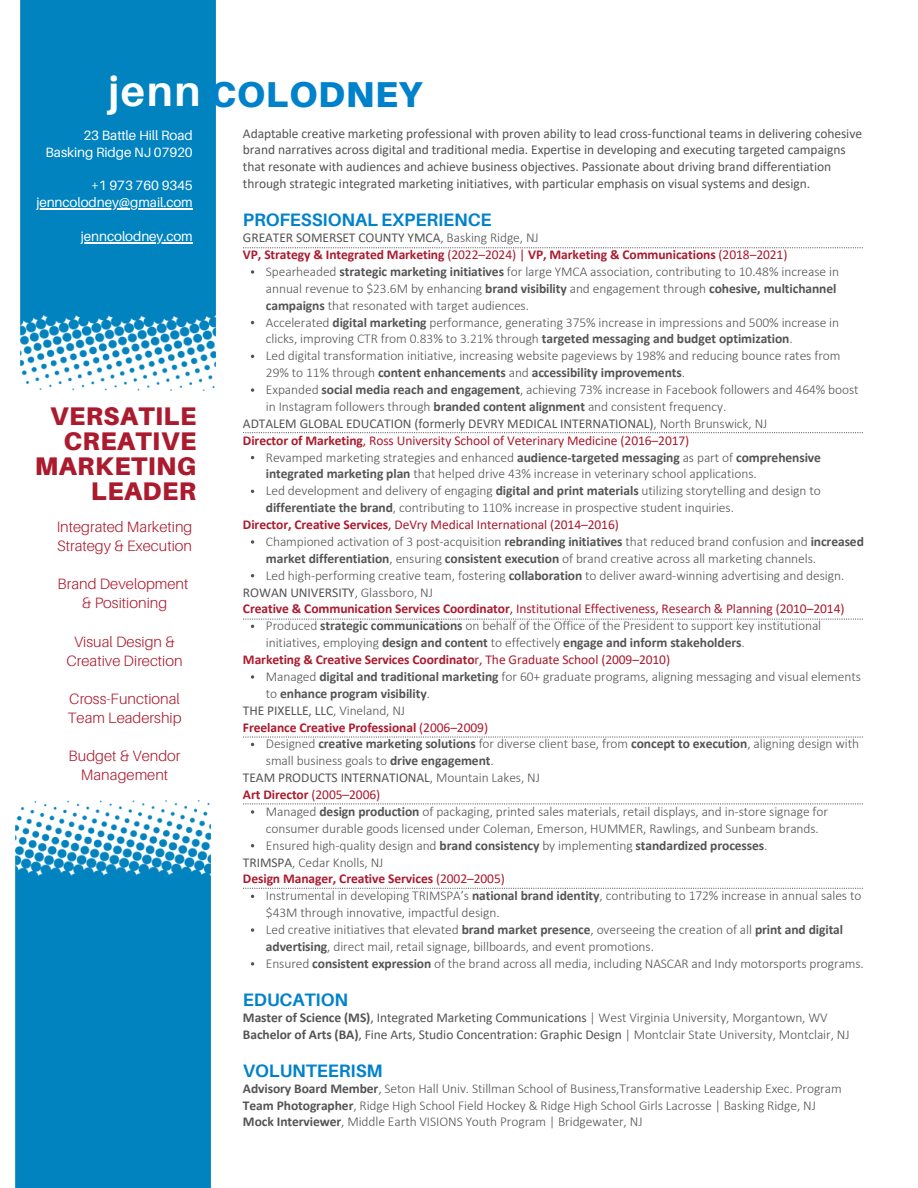
<style>
.page{position:relative;width:918px;height:1188px;background:#fff}
.page>*{position:absolute;margin:0;border:0;box-sizing:border-box;transform-origin:0 0}
.t1{font:700 42px "Aileron";color:#fff}
.t2{font:900 36px "Aileron";letter-spacing:.02em;color:#0082cb}
.t3{font:900 25.5px/24.8px "Aileron";letter-spacing:.02em;color:#ab1a2d;text-align:right}
.t4{font:700 18px "Aileron";letter-spacing:-.005em;color:#0082cb}
.t5{font:300 15px/19.2px "Aileron";letter-spacing:.005em;color:#ab1a2d}
.t6{font:300 13.5px/16.8px "Calibri";letter-spacing:-.005em;color:#545454}
.t7{font:13.5px/16.8px "Calibri";letter-spacing:-.005em;color:#545454}
.t8{font:700 13.5px "Calibri";letter-spacing:-.005em;color:#ab1a2d}
.t9{font:13.5px "Calibri";letter-spacing:-.005em;color:#ab1a2d}
.t10{font:13.5px "Aileron";letter-spacing:-.005em;color:#fff}
.s1{font-weight:300}
.s2{font-weight:400}
.s3{font-weight:700}
</style>
<div class="page">
<img style="left:21px;top:0;width:195px;height:391px">
<img style="left:16px;top:801px;width:194px;height:387px">
<hr style="left:36px;top:208px;width:157px;height:2px;background:#fff">
<hr style="left:81px;top:242px;width:112px;height:1px;background:#fff">
<svg style="left:251px;top:270px;width:3px;height:4px"></svg>
<svg style="left:251px;top:388px;width:3px;height:4px"></svg>
<svg style="left:251px;top:540px;width:3px;height:4px"></svg>
<svg style="left:251px;top:675px;width:3px;height:4px"></svg>
<svg style="left:251px;top:810px;width:3px;height:4px"></svg>
<svg style="left:251px;top:928px;width:3px;height:4px"></svg>
<svg style="left:251px;top:962px;width:3px;height:4px"></svg>
<svg style="left:243px;top:247px;width:620px;height:1px"></svg>
<svg style="left:243px;top:432px;width:620px;height:1px"></svg>
<svg style="left:243px;top:736px;width:620px;height:10px"></svg>
<svg style="left:243px;top:803px;width:620px;height:1px"></svg>
<svg style="left:243px;top:888px;width:620px;height:1px"></svg>
<svg style="left:243px;top:619px;width:620px;height:9px"></svg>
<p class="t1" style="left:108px;top:66px;width:94px">jenn</p>
<p class="t2" style="left:210px;top:72px;width:214px">COLODNEY</p>
<p class="t10" style="left:84px;top:127px;width:111px">23 Battle Hill Road</p>
<p class="t10" style="left:46px;top:144px;width:149px">Basking Ridge NJ 07920</p>
<p class="t10" style="left:91px;top:177px;width:103px">+1 973 760 9345</p>
<p class="t10" style="left:36px;top:194px;width:158px">jenncolodney@gmail.com</p>
<p class="t10" style="left:81px;top:228px;width:113px">jenncolodney.com</p>
<p class="t7" style="left:243px;top:126px;width:621px">Adaptable creative marketing professional with proven ability to lead cross-functional teams in delivering cohesive brand narratives across digital and traditional media. Expertise in developing and executing targeted campaigns that resonate with audiences and achieve business objectives. Passionate about driving brand differentiation through strategic integrated marketing initiatives, with particular emphasis on visual systems and design.</p>
<p class="t4" style="left:243px;top:209px;width:250px">PROFESSIONAL EXPERIENCE</p>
<p class="t7" style="left:243px;top:230px;width:297px">GREATER SOMERSET COUNTY YMCA<span class="s1">, Basking Ridge, NJ</span></p>
<p class="t8" style="left:243px;top:249px;width:546px">VP, Strategy &amp; Integrated Marketing <span class="s2">(2022–2024) |</span> VP, Marketing &amp; Communications <span class="s2">(2018–2021)</span></p>
<p class="t6" style="left:266px;top:264px;width:575px">Spearheaded <span class="s3">strategic marketing initiatives</span> for large YMCA association, contributing to 10.48% increase in annual revenue to $23.6M by enhancing <span class="s3">brand visibility</span> and engagement through <span class="s3">cohesive, multichannel campaigns</span> that resonated with target audiences.</p>
<p class="t6" style="left:266px;top:315px;width:575px">Accelerated <span class="s3">digital marketing</span> performance, generating 375% increase in impressions and 500% increase in clicks, improving CTR from 0.83% to 3.21% through <span class="s3">targeted messaging and budget optimization</span>.</p>
<p class="t6" style="left:266px;top:349px;width:576px">Led digital transformation initiative, increasing website pageviews by 198% and reducing bounce rates from<br>29% to 11% through <span class="s3">content enhancements</span> and <span class="s3">accessibility improvements</span>.</p>
<p class="t6" style="left:266px;top:382px;width:594px">Expanded <span class="s3">social media reach and engagement</span>, achieving 73% increase in Facebook followers and 464% boost in Instagram followers through <span class="s3">branded content alignment</span> and consistent frequency.</p>
<p class="t7" style="left:243px;top:416px;width:526px">ADTALEM GLOBAL EDUCATION (formerly DEVRY MEDICAL INTERNATIONAL)<span class="s1">, North Brunswick, NJ</span></p>
<p class="t9" style="left:243px;top:435px;width:448px"><span class="s3">Director of Marketing</span>, Ross University School of Veterinary Medicine (2016–2017)</p>
<p class="t6" style="left:266px;top:450px;width:557px">Revamped marketing strategies and enhanced <span class="s3">audience-targeted messaging</span> as part of <span class="s3">comprehensive integrated marketing plan</span> that helped drive 43% increase in veterinary school applications.</p>
<p class="t6" style="left:266px;top:484px;width:556px">Led development and delivery of engaging <span class="s3">digital and print materials</span> utilizing storytelling and design to <span class="s3">differentiate the brand</span>, contributing to 110% increase in prospective student inquiries.</p>
<p class="t9" style="left:243px;top:519px;width:377px"><span class="s3">Director, Creative Services</span>, DeVry Medical International (2014–2016)</p>
<p class="t6" style="left:266px;top:534px;width:600px">Championed activation of 3 post-acquisition <span class="s3">rebranding initiatives</span> that reduced brand confusion and <span class="s3">increased market differentiation</span>, ensuring <span class="s3">consistent execution</span> of brand creative across all marketing channels.</p>
<p class="t6" style="left:266px;top:568px;width:580px">Led high-performing creative team, fostering <span class="s3">collaboration</span> to deliver award-winning advertising and design.</p>
<p class="t7" style="left:243px;top:585px;width:192px">ROWAN UNIVERSITY<span class="s1">, Glassboro, NJ</span></p>
<p class="t9" style="left:243px;top:603px;width:603px"><span class="s3">Creative &amp; Communication Services Coordinator</span>, Institutional Effectiveness, Research &amp; Planning (2010–2014)</p>
<p class="t6" style="left:266px;top:619px;width:557px">Produced <span class="s3">strategic communications</span> on behalf of the Office of the President to support key institutional initiatives, employing <span class="s3">design and content</span> to effectively <span class="s3">engage and inform stakeholders</span>.</p>
<p class="t8" style="left:243px;top:654px;width:429px">Marketing &amp; Creative Services Coordinato<span class="s2">r, The Graduate School (2009–2010)</span></p>
<p class="t6" style="left:266px;top:669px;width:597px">Managed <span class="s3">digital and traditional marketing</span> for 60+ graduate programs, aligning messaging and visual elements to <span class="s3">enhance program visibility</span>.</p>
<p class="t7" style="left:243px;top:703px;width:164px">THE PIXELLE, LLC<span class="s1">, Vineland, NJ</span></p>
<p class="t8" style="left:243px;top:721px;width:247px">Freelance Creative Professional <span class="s2">(2006–2009)</span></p>
<p class="t6" style="left:266px;top:737px;width:595px">Designed <span class="s3">creative marketing solutions</span> for diverse client base, from <span class="s3">concept to execution</span>, aligning design with small business goals to <span class="s3">drive engagement</span>.</p>
<p class="t7" style="left:243px;top:770px;width:299px">TEAM PRODUCTS INTERNATIONAL<span class="s1">, Mountain Lakes, NJ</span></p>
<p class="t8" style="left:243px;top:789px;width:139px">Art Director <span class="s2">(2005–2006)</span></p>
<p class="t6" style="left:266px;top:804px;width:564px">Managed <span class="s3">design production</span> of packaging, printed sales materials, retail displays, and in-store signage for consumer durable goods licensed under Coleman, Emerson, HUMMER, Rawlings, and Sunbeam brands.</p>
<p class="t6" style="left:266px;top:838px;width:503px">Ensured high-quality design and <span class="s3">brand consistency</span> by implementing <span class="s3">standardized processes</span>.</p>
<p class="t6" style="left:243px;top:855px;width:142px"><span class="s2">TRIMSPA</span>, Cedar Knolls, NJ</p>
<p class="t8" style="left:243px;top:873px;width:263px">Design Manager, Creative Services <span class="s2">(2002–2005)</span></p>
<p class="t6" style="left:266px;top:889px;width:597px">Instrumental in developing TRIMSPA’s <span class="s3">national brand identity</span>, contributing to 172% increase in annual sales to $43M through innovative, impactful design.</p>
<h3 class="t6" style="left:266px;top:922px;width:579px">Led creative initiatives that elevated <span class="s3">brand market presence</span>, overseeing the creation of all <span class="s3">print and digital advertising</span>, direct mail, retail signage, billboards, and event promotions.</h3>
<p class="t6" style="left:266px;top:956px;width:599px">Ensured <span class="s3">consistent expression</span> of the brand across all media, including NASCAR and Indy motorsports programs.</p>
<p class="t4" style="left:243px;top:989px;width:107px">EDUCATION</p>
<p class="t6" style="left:243px;top:1010px;width:586px"><span class="s3">Master of Science (MS)</span><span class="s2">, Integrated Marketing Communications</span> | West Virginia University, Morgantown, WV</p>
<p class="t7" style="left:243px;top:1027px;width:608px"><span class="s3">Bachelor of Arts (BA)</span>, Fine Arts, Studio Concentration: Graphic Design <span class="s1">| Montclair State University, Montclair, NJ</span></p>
<p class="t4" style="left:243px;top:1059px;width:141px">VOLUNTEERISM</p>
<p class="t6" style="left:243px;top:1081px;width:600px"><span class="s3">Advisory Board Member</span>, Seton Hall Univ. Stillman School of Business,Transformative Leadership Exec. Program</p>
<p class="t6" style="left:243px;top:1098px;width:575px"><span class="s3">Team Photographer</span>, Ridge High School Field Hockey &amp; Ridge High School Girls Lacrosse | Basking Ridge, NJ</p>
<p class="t6" style="left:243px;top:1115px;width:401px"><span class="s3">Mock Interviewer</span>, Middle Earth VISIONS Youth Program | Bridgewater, NJ</p>
<p class="t3" style="left:35px;top:403px;width:163px">VERSATILE<br>CREATIVE<br>MARKETING</p>
<p class="t3" style="left:91px;top:478px;width:107px">LEADER</p>
<p class="t5" style="left:57px;top:517px;width:137px">Integrated Marketing<br>Strategy &amp; Execution</p>
<p class="t5" style="left:58px;top:574px;width:132px">Brand Development</p>
<p class="t5" style="left:82px;top:593px;width:87px">&amp; Positioning</p>
<p class="t5" style="left:67px;top:631px;width:118px;text-align:center">Visual Design &amp;<br>Creative Direction</p>
<p class="t5" style="left:68px;top:689px;width:116px">Cross-Functional<br>Team Leadership</p>
<p class="t5" style="left:69px;top:746px;width:113px;text-align:center">Budget &amp; Vendor<br>Management</p>
</div>
